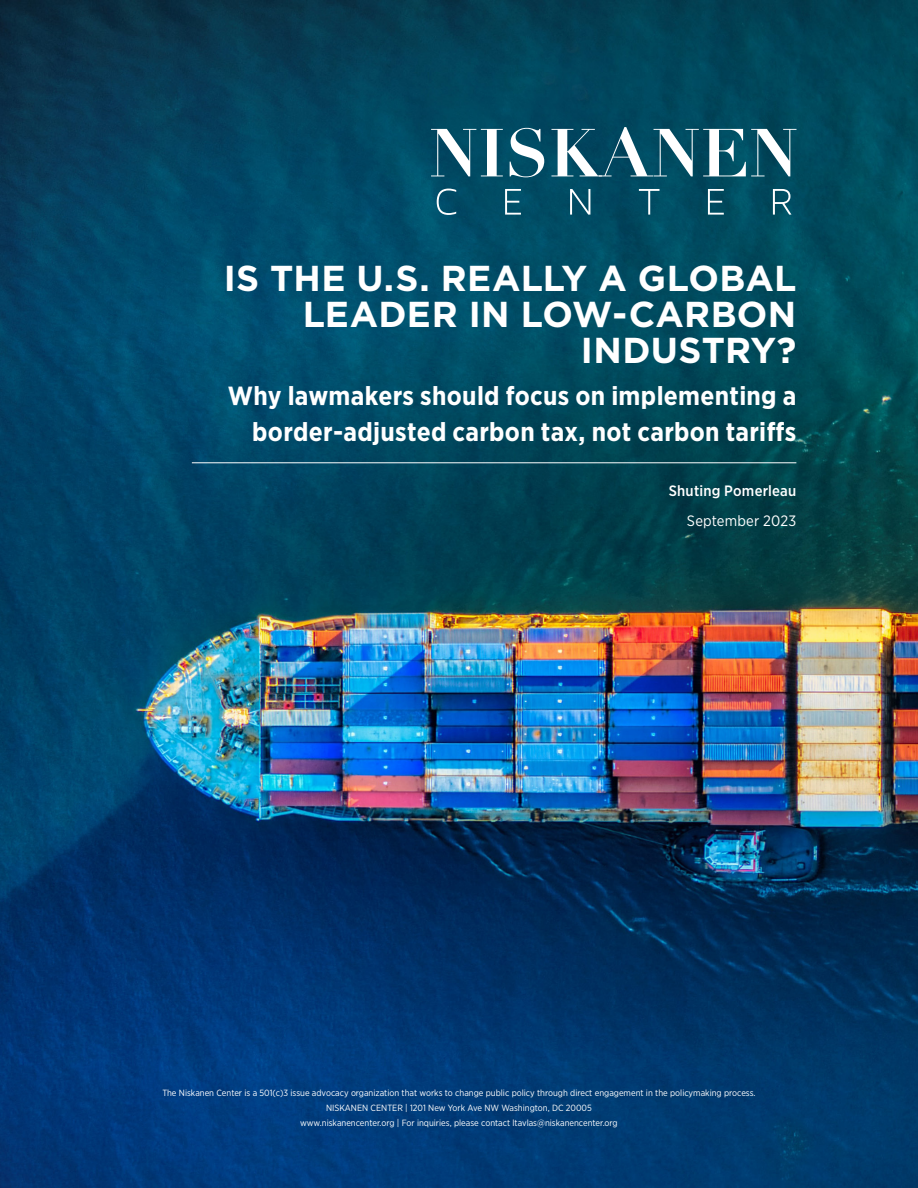
<style>
.page{position:relative;width:918px;height:1188px;background:#fff}
.page>*{position:absolute;margin:0;border:0;box-sizing:border-box;transform-origin:0 0}
.Mainheader{font:700 36px/36px "Gotham";letter-spacing:.005em;color:#fff;text-align:right}
.Mainheader2{font:700 26.25px/36px "Gotham Narrow";letter-spacing:.01em;color:#fff;text-align:right}
.mainname{font:500 15px "Gotham Narrow";letter-spacing:.015em;color:#fff}
.maintitledate{font:15px "Gotham Narrow";letter-spacing:.015em;color:#fff}
.t1{font:9px "Gotham Narrow";color:#fff}
</style>
<div class="page">
<img style="left:0;top:0;width:918px;height:1188px">
<svg style="left:437px;top:189px;width:19px;height:26px"></svg>
<svg style="left:505px;top:189px;width:16px;height:26px"></svg>
<svg style="left:570px;top:189px;width:20px;height:26px"></svg>
<svg style="left:639px;top:189px;width:21px;height:26px"></svg>
<svg style="left:708px;top:189px;width:16px;height:26px"></svg>
<svg style="left:773px;top:189px;width:18px;height:26px"></svg>
<svg style="left:431px;top:129px;width:72px;height:47px"></svg>
<svg style="left:510px;top:128px;width:34px;height:49px"></svg>
<svg style="left:551px;top:127px;width:246px;height:49px"></svg>
<hr style="left:192px;top:462px;width:604px;height:1px;background:#fff">
<p class="Mainheader" style="left:224px;top:259px;width:574px">IS THE U.S. REALLY A GLOBAL<br>LEADER IN LOW-CARBON<br>INDUSTRY?</p>
<p class="Mainheader2" style="left:228px;top:377px;width:570px">Why lawmakers should focus on implementing a border-adjusted carbon tax, not carbon tariffs</p>
<p class="mainname" style="left:669px;top:481px;width:129px">Shuting Pomerleau</p>
<p class="maintitledate" style="left:687px;top:511px;width:111px">September 2023</p>
<p class="t1" style="left:162px;top:1087px;width:595px">The Niskanen Center is a 501(c)3 issue advocacy organization that works to change public policy through direct engagement in the policymaking process.</p>
<p class="t1" style="left:326px;top:1102px;width:267px">NISKANEN CENTER | 1201 New York Ave NW Washington, DC 20005</p>
<p class="t1" style="left:300px;top:1117px;width:319px">www.niskanencenter.org | For inquiries, please contact ltavlas@niskanencenter.org</p>
</div>
